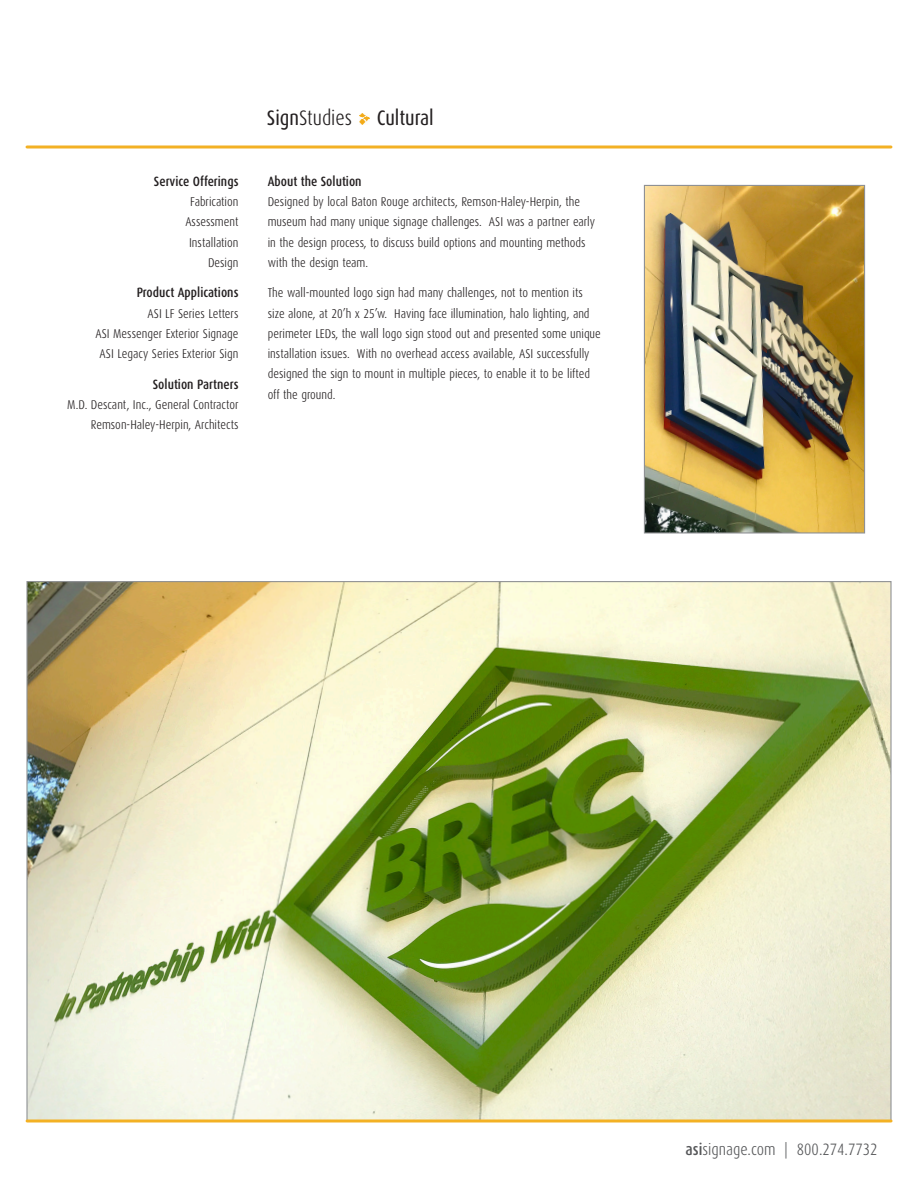
<style>
.page{position:relative;width:918px;height:1188px;background:#fff}
.page>*{position:absolute;margin:0;border:0;box-sizing:border-box;transform-origin:0 0}
.t1{font:300 21px "Dax Condensed";color:#231f20}
.t2{font:21px "Dax Condensed";color:#231f20}
.t3{font:300 16.5px "Dax Condensed";color:#57585a}
.MOD_CS_Side_Tab_Titl{font:500 13.5px "Dax Condensed";color:#231f20}
.MOD_CS_Body_Subhead{font:500 13.5px "Dax Condensed";color:#231f20}
.MOD_Body_Copy{font:300 12.75px/20.2px "Dax Condensed";color:#231f20}
.MOD_CS_Side_Tab{font:300 12.75px "Dax Condensed";color:#231f20}
.s1{font-weight:400}
.s2{font-weight:500}
</style>
<div class="page">
<img style="left:28px;top:583px;width:862px;height:536px">
<img style="left:643px;top:184px;width:223px;height:350px">
<svg style="left:359px;top:113px;width:11px;height:11px"></svg>
<hr style="left:27px;top:146px;width:864px;height:2px;background:#f3b124">
<hr style="left:27px;top:1119px;width:864px;height:3px;background:#f3b124">
<p class="MOD_CS_Side_Tab_Titl" style="left:154px;top:174px;width:86px">Service Offerings</p>
<p class="MOD_CS_Side_Tab" style="left:190px;top:195px;width:50px">Fabrication</p>
<p class="MOD_CS_Side_Tab" style="left:185px;top:215px;width:55px">Assessment</p>
<p class="MOD_CS_Side_Tab" style="left:189px;top:235px;width:51px">Installation</p>
<p class="MOD_CS_Side_Tab" style="left:208px;top:256px;width:32px">Design</p>
<p class="MOD_CS_Side_Tab_Titl" style="left:137px;top:285px;width:103px">Product Applications</p>
<p class="MOD_CS_Side_Tab" style="left:148px;top:306px;width:92px">ASI LF Series Letters</p>
<p class="MOD_CS_Side_Tab" style="left:96px;top:327px;width:144px">ASI Messenger Exterior Signage</p>
<p class="MOD_CS_Side_Tab" style="left:100px;top:347px;width:140px">ASI Legacy Series Exterior Sign</p>
<p class="MOD_CS_Side_Tab_Titl" style="left:153px;top:377px;width:87px">Solution Partners</p>
<p class="MOD_CS_Side_Tab" style="left:67px;top:398px;width:173px">M.D. Descant, Inc., General Contractor</p>
<p class="MOD_CS_Side_Tab" style="left:91px;top:418px;width:149px">Remson-Haley-Herpin, Architects</p>
<h1 class="t1" style="left:267px;top:106px;width:87px"><span class="s1">Sign</span>Studies</h1>
<p class="t2" style="left:377px;top:106px;width:59px">Cultural</p>
<p class="MOD_CS_Body_Subhead" style="left:268px;top:174px;width:95px">About the Solution</p>
<p class="MOD_Body_Copy" style="left:268px;top:192px;width:329px">Designed by local Baton Rouge architects, Remson-Haley-Herpin, the museum had many unique signage challenges. ASI was a partner early in the design process, to discuss build options and mounting methods with the design team.</p>
<p class="MOD_Body_Copy" style="left:268px;top:283px;width:335px">The wall-mounted logo sign had many challenges, not to mention its size alone, at 20’h x 25’w. Having face illumination, halo lighting, and perimeter LEDs, the wall logo sign stood out and presented some unique installation issues. With no overhead access available, ASI successfully designed the sign to mount in multiple pieces, to enable it to be lifted off the ground.</p>
<p class="t3" style="left:686px;top:1140px;width:193px"><span class="s2">asi</span>signage.com | 800.274.7732</p>
</div>
